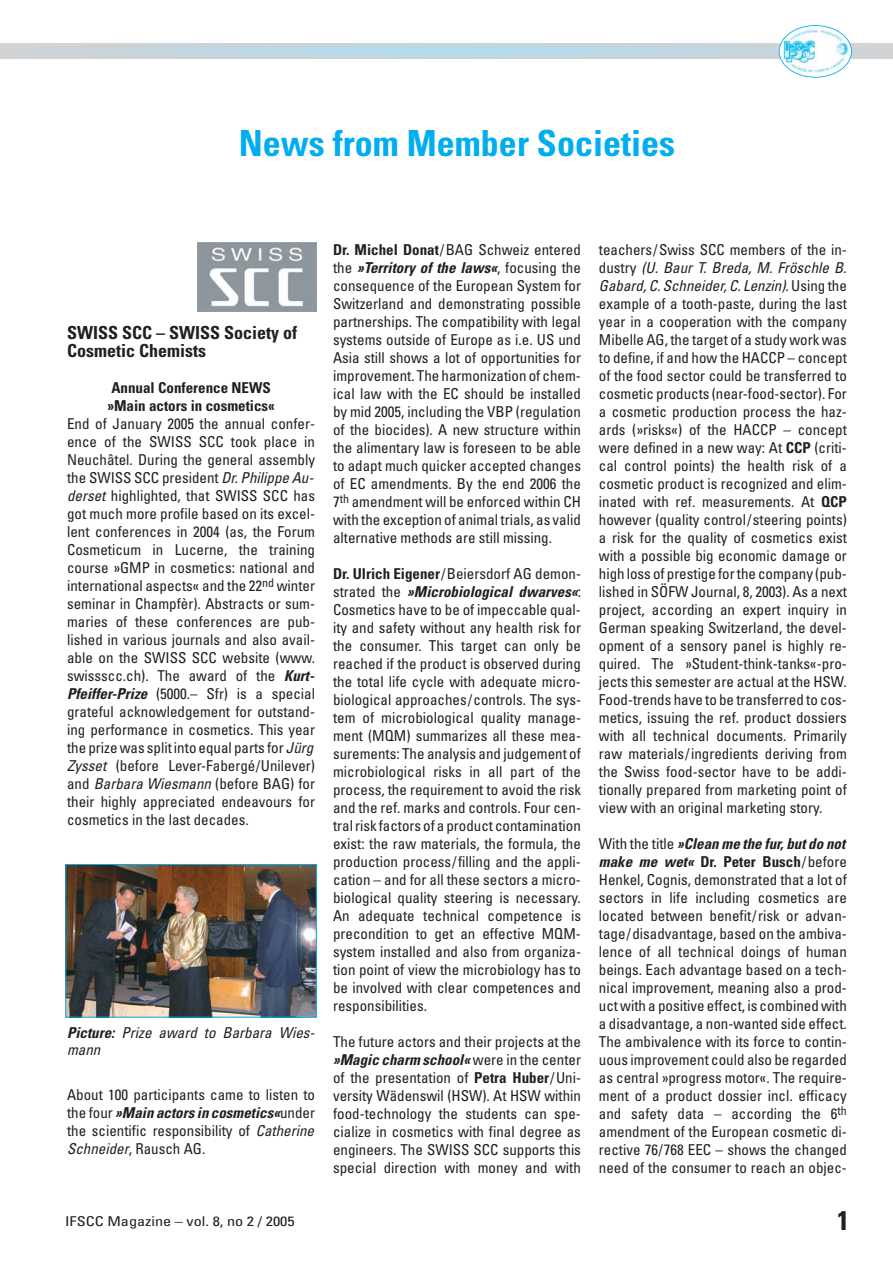
<style>
.page{position:relative;width:893px;height:1263px;background:#fff}
.page>*{position:absolute;margin:0;border:0;box-sizing:border-box;transform-origin:0 0}
.t1{font:700 condensed 36px "Univers";color:#00aeef}
.t2{font:700 condensed 27px "Univers";color:#231f20}
.t3{font:700 condensed 18px/18px "Univers";color:#231f20}
.t4{font:condensed 15px/18px "Univers";color:#231f20;text-align:justify}
.t5{font:700 condensed 15px/18px "Univers";color:#231f20}
.t6{font:italic condensed 15px/16.5px "Univers";color:#231f20}
.t7{font:condensed 13.5px "Univers";color:#231f20;scale:1.2 1}
.s1{font-style:italic}
.s2{font-weight:700;font-style:italic}
.s3{font-weight:700}
</style>
<div class="page">
<svg style="left:0;top:44px;width:892px;height:15px;background:#c4d6df"></svg>
<img style="left:783px;top:28px;width:66px;height:48px">
<div style="left:778px;top:25px;width:73px;height:53px;border:2px solid #00aeef;border-radius:50%"></div>
<img style="left:197px;top:242px;width:119px;height:69px">
<img style="left:68px;top:866px;width:246px;height:149px">
<div style="left:66px;top:864px;width:250px;height:153px;border:1px solid #00aeef"></div>
<h1 class="t1" style="left:239px;top:130px;width:437px">News from Member Societies</h1>
<p class="t3" style="left:67px;top:325px;width:232px">SWISS SCC – SWISS Society of<br>Cosmetic Chemists</p>
<p class="t5" style="left:107px;top:380px;width:169px">Annual Conference NEWS »Main actors in cosmetics«</p>
<p class="t4" style="left:67px;top:416px;width:251px;text-align:left">End of January 2005 the annual confer&shy;ence of the SWISS SCC took place in Neuchâtel. During the general assembly the SWISS SCC president <span class="s1">Dr.Philippe Au&shy;derset</span> highlighted, that SWISS SCC has got much more profile based on its excel&shy;lent conferences in 2004 (as, the Forum Cosmeticum in Lucerne, the training course »GMP in cosmetics: national and international aspects« and the 22<sup>nd</sup> winter seminar in Champfèr). Abstracts or sum&shy;maries of these conferences are pub&shy;lished in various journals and also avail&shy;able on the SWISS SCC website (www. swissscc.ch). The award of the <span class="s2">Kurt-Pfeiffer-Prize</span> (5000.– Sfr) is a special grateful acknowledgement for outstand&shy;ing performance in cosmetics. This year the prize was split into equal parts for <span class="s1">Jürg Zysset</span> (before Lever-Fabergé/Unilever) and <span class="s1">Barbara Wiesmann</span>(before BAG) for their highly appreciated endeavours for cosmetics in the last decades.</p>
<p class="t6" style="left:67px;top:1026px;width:252px"><span class="s3">Picture:</span> Prize award to Barbara Wies&shy;mann</p>
<p class="t4" style="left:67px;top:1087px;width:251px;text-align:left">About 100 participants came to listen to t h e f o u r <span class="s2">»Main actors in cosmetics«</span>u n d e r the scientific responsibility of <span class="s1">Catherine Schneider</span>, R a u s c h A G .</p>
<p class="t7" style="left:65px;top:1217px;width:193px">IFSCC Magazine – vol. 8, no 2 / 2005</p>
<p class="t4" style="left:333px;top:242px;width:249px"><span class="s3">Dr. Michel Donat</span>/BAG Schweiz entered t h e <span class="s2">»Territory of the laws«</span>, f o c u s i n g t h e consequence of the European System for Switzerland and demonstrating possible partnerships. The compatibility with legal systems outside of Europe as i.e. US und Asia still shows a lot of opportunities for improvement. The harmonization of chem&shy;ical law with the EC should be installed by mid 2005, including the VBP (regulation of the biocides). A new structure within the alimentary law is foreseen to be able to adapt much quicker accepted changes of EC amendments. By the end 2006 the 7<sup>th</sup> amendment will be enforced within CH with the exception of animal trials, as valid alternative methods are still missing.</p>
<p class="t4" style="left:333px;top:566px;width:249px"><span class="s3">Dr. Ulrich Eigener</span>/Beiersdorf AG demon&shy;s t r a t e d t h e <span class="s2">»Microbiological dwarves«</span>:<br>Cosmetics have to be of impeccable qual&shy;ity and safety without any health risk for the consumer. This target can only be reached if the product is observed during the total life cycle with adequate micro&shy;biological approaches/controls. The sys&shy;tem of microbiological quality manage&shy;ment (MQM) summarizes all these mea&shy;surements: The analysis and judgement of microbiological risks in all part of the process, the requirement to avoid the risk and the ref. marks and controls. Four cen&shy;tral risk factors of a product contamination exist: the raw materials, the formula, the production process/filling and the appli&shy;cation – and for all these sectors a micro&shy;biological quality steering is necessary.<br>An adequate technical competence is precondition to get an effective MQM&shy;system installed and also from organiza&shy;tion point of view the microbiology has to be involved with clear competences and responsibilities.</p>
<p class="t4" style="left:333px;top:1034px;width:249px">The future actors and their projects at the <span class="s2">»Magic charm school«</span> w e r e i n t h e c e n t e r of the presentation of <span class="s3">Petra Huber</span>/Uni&shy;versity Wädenswil (HSW). At HSW within food-technology the students can spe&shy;cialize in cosmetics with final degree as engineers. The SWISS SCC supports this special direction with money and with</p>
<p class="t4" style="left:599px;top:242px;width:252px;text-align:left">teachers/Swiss SCC members of the in&shy;d u s t r y <span class="s1">(U. Baur T. Breda, M. Fröschle B.<br>Gabard,C.Schneider,C.Lenzin)</span>. U s i n g t h e example of a tooth-paste, during the last year in a cooperation with the company Mibelle AG, the target of a study work was to define, if and how the HACCP – concept of the food sector could be transferred to cosmetic products (near-food-sector). For a cosmetic production process the haz&shy;ards (»risks«) of the HACCP – concept were defined in a new way: At <span class="s3">CCP</span> (criti&shy;cal control points) the health risk of a cosmetic product is recognized and elim&shy;inated with ref. measurements. At <span class="s3">QCP </span>however (quality control/steering points) a risk for the quality of cosmetics exist with a possible big economic damage or high loss of prestige for the company (pub&shy;lished in SÖFW Journal, 8, 2003). As a next project, according an expert inquiry in German speaking Switzerland, the devel&shy;opment of a sensory panel is highly re&shy;quired. The »Student-think-tanks«-pro&shy;jects this semester are actual at the HSW.<br>Food-trends have to be transferred to cos&shy;metics, issuing the ref. product dossiers with all technical documents. Primarily raw materials/ingredients deriving from the Swiss food-sector have to be addi&shy;tionally prepared from marketing point of view with an original marketing story.</p>
<p class="t4" style="left:599px;top:836px;width:251px">W i t h t h e t i t l e <span class="s2">»Clean me the fur,butdo not make me wet«</span> <span class="s3">Dr. Peter Busch</span>/before Henkel, Cognis, demonstrated that a lot of sectors in life including cosmetics are located between benefit/risk or advan&shy;tage/disadvantage, based on the ambiva&shy;lence of all technical doings of human beings. Each advantage based on a tech&shy;nical improvement, meaning also a prod&shy;uct with a positive effect, is combined with a disadvantage, a non-wanted side effect.<br>The ambivalence with its force to contin&shy;uous improvement could also be regarded as central »progress motor«. The require&shy;ment of a product dossier incl. efficacy and safety data – according the 6<sup>th </sup>amendment of the European cosmetic di&shy;rective 76/768 EEC – shows the changed need of the consumer to reach an objec-</p>
<h2 class="t2" style="left:837px;top:1210px;width:13px">1</h2>
</div>
